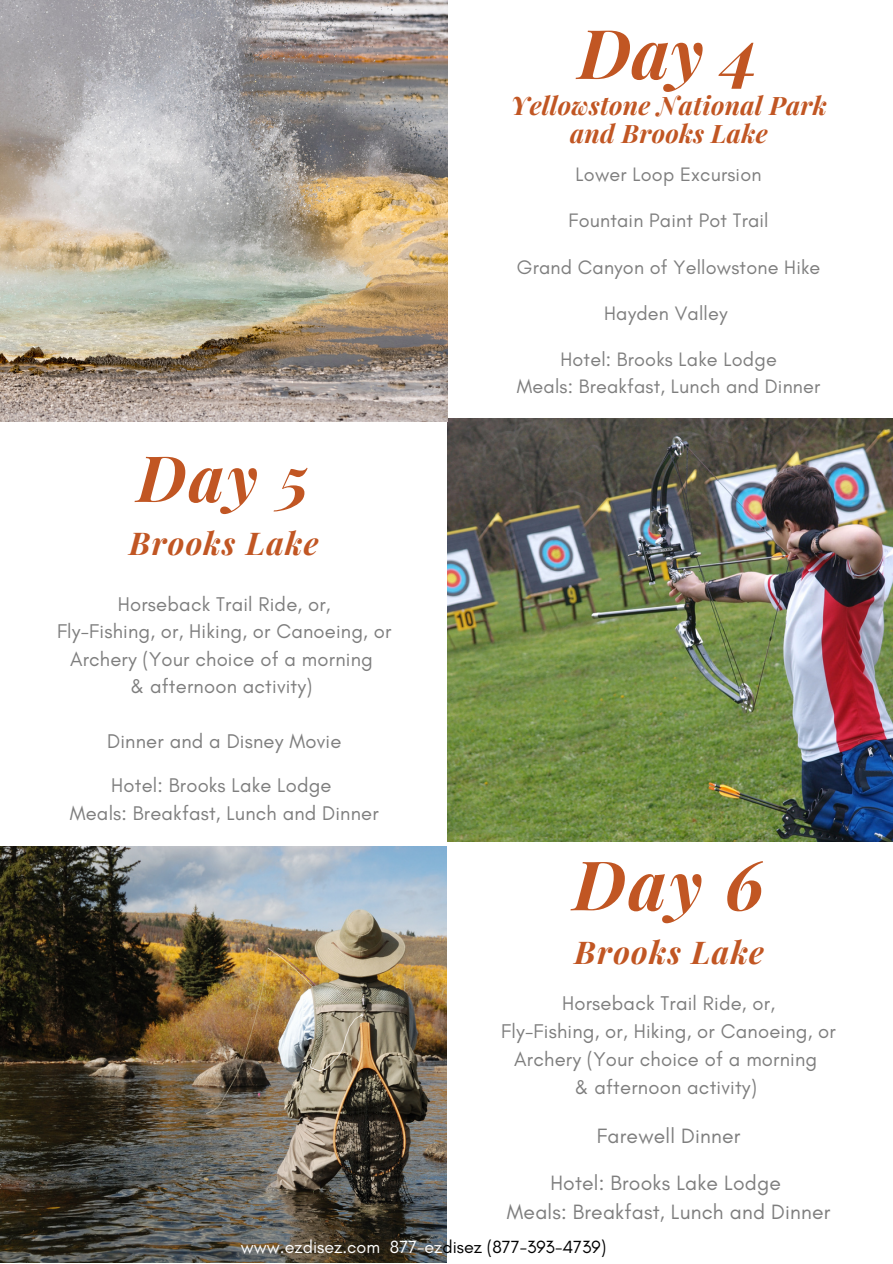
<style>
.page{position:relative;width:893px;height:1264px;background:#fff}
.page>*{position:absolute;margin:0;border:0;box-sizing:border-box;transform-origin:0 0}
.t1{font:italic 700 68.4px "Playfair Display";letter-spacing:.025em;color:#c15623}
.t2{font:italic 700 63.9px "Playfair Display";color:#c15623}
.t3{font:italic 700 31.5px "Playfair Display";letter-spacing:.04em;color:#c15623}
.t4{font:italic 700 25.5px/28px "Playfair Display";letter-spacing:.01em;color:#c15623;text-align:center}
.t5{font:21.15px "Glacial Indifference";letter-spacing:.01em;color:#7e7e7e}
.t6{font:20.25px/27.5px "Glacial Indifference";letter-spacing:.01em;color:#7e7e7e;text-align:center}
.t7{font:20.1px "Glacial Indifference";letter-spacing:.01em;color:#7e7e7e}
.t8{font:19.8px "Glacial Indifference";letter-spacing:.01em;color:#7e7e7e}
.t9{font:18px "Glacial Indifference";color:#fff}
.s1{color:#000}
</style>
<div class="page">
<img style="left:0;top:846px;width:446px;height:416px">
<img style="left:447px;top:419px;width:445px;height:422px">
<img style="left:0;top:0;width:447px;height:421px">
<p class="t1" style="left:578px;top:5px;width:182px">Day 4</p>
<p class="t4" style="left:510px;top:90px;width:317px">Yellowstone National Park and Brooks Lake</p>
<p class="t2" style="left:137px;top:433px;width:174px">Day 5</p>
<p class="t3" style="left:129px;top:521px;width:191px">Brooks Lake</p>
<p class="t6" style="left:118px;top:589px;width:214px">Horseback Trail Ride, or,</p>
<p class="t6" style="left:57px;top:617px;width:336px">Fly-Fishing, or, Hiking, or Canoeing, or<br>Archery (Your choice of a morning</p>
<p class="t6" style="left:130px;top:672px;width:184px">&amp; afternoon activity)</p>
<p class="t6" style="left:107px;top:727px;width:236px">Dinner and a Disney Movie</p>
<p class="t7" style="left:111px;top:773px;width:222px">Hotel: Brooks Lake Lodge</p>
<p class="t7" style="left:70px;top:800px;width:310px">Meals: Breakfast, Lunch and Dinner</p>
<p class="t8" style="left:575px;top:162px;width:187px">Lower Loop Excursion</p>
<p class="t8" style="left:568px;top:209px;width:201px">Fountain Paint Pot Trail</p>
<p class="t8" style="left:516px;top:255px;width:305px">Grand Canyon of Yellowstone Hike</p>
<p class="t8" style="left:604px;top:301px;width:125px">Hayden Valley</p>
<p class="t8" style="left:560px;top:347px;width:218px">Hotel: Brooks Lake Lodge</p>
<p class="t8" style="left:517px;top:374px;width:305px">Meals: Breakfast, Lunch and Dinner</p>
<p class="t1" style="left:573px;top:836px;width:192px">Day 6</p>
<p class="t3" style="left:574px;top:930px;width:191px">Brooks Lake</p>
<p class="t6" style="left:562px;top:989px;width:214px">Horseback Trail Ride, or,</p>
<p class="t6" style="left:501px;top:1017px;width:336px;line-height:28px">Fly-Fishing, or, Hiking, or Canoeing, or<br>Archery (Your choice of a morning</p>
<p class="t6" style="left:574px;top:1073px;width:184px">&amp; afternoon activity)</p>
<p class="t5" style="left:596px;top:1122px;width:145px">Farewell Dinner</p>
<p class="t5" style="left:550px;top:1169px;width:232px">Hotel: Brooks Lake Lodge</p>
<p class="t5" style="left:507px;top:1198px;width:325px">Meals: Breakfast, Lunch and Dinner</p>
<p class="t9" style="left:241px;top:1235px;width:367px">www.ezdisez.com 877-ez<span class="s1">disez (877-393-4739)</span></p>
</div>
